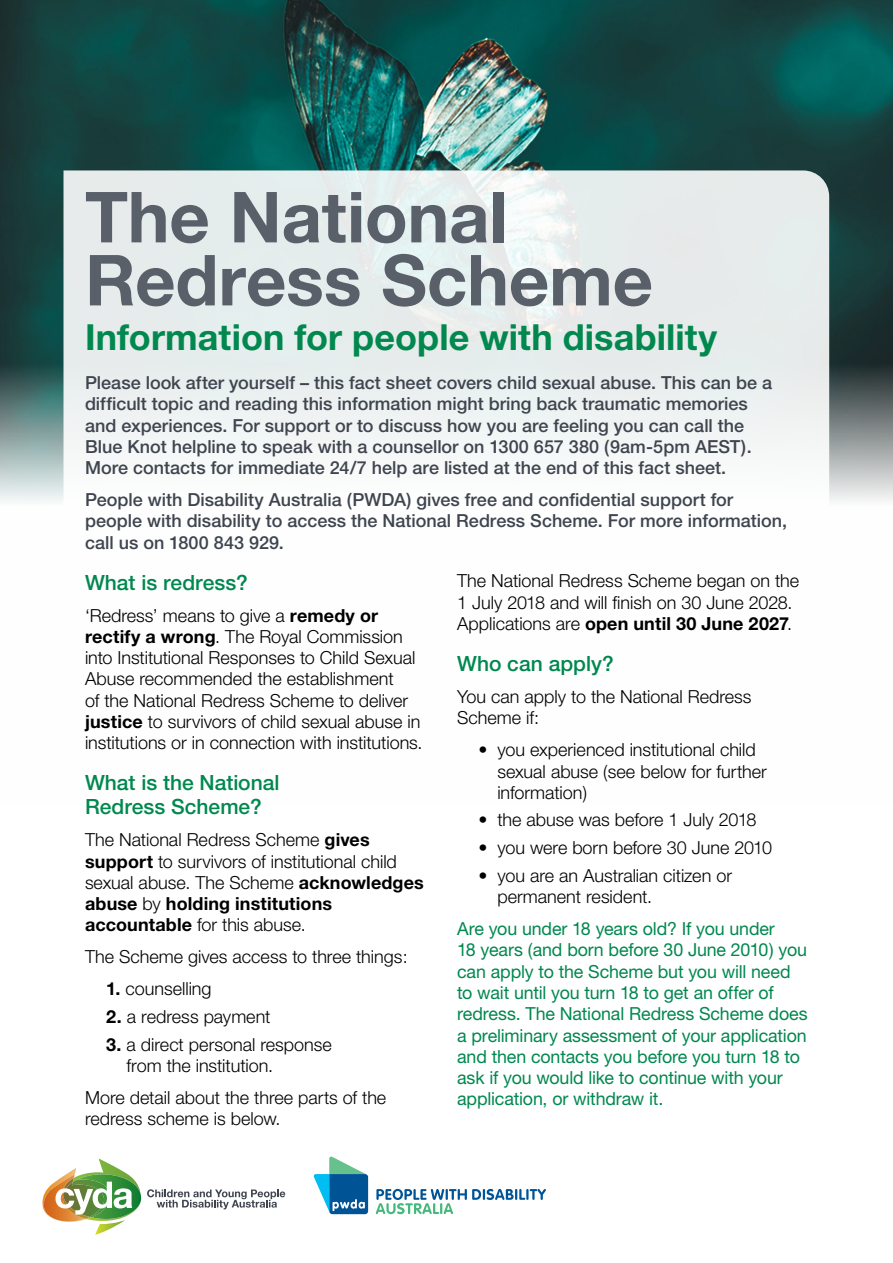
<style>
.page{position:relative;width:893px;height:1263px;background:#fff}
.page>*{position:absolute;margin:0;border:0;box-sizing:border-box;transform-origin:0 0}
.t1{font:700 70.5px/63px "Helvetica Neue";letter-spacing:-.005em;color:#5a606a}
.t2{font:700 36px "Helvetica Neue";color:#00884f}
.t3{font:500 21px/24px "Helvetica Neue";color:#00884f}
.t4{font:300 18px/21.3px "Helvetica Neue";color:#000}
.t5{font:500 18px/21.3px "Helvetica Neue";color:#3f454f}
.t6{font:18px/21.3px "Helvetica Neue";letter-spacing:-.01em;color:#00884f}
.s1{font-weight:700}
</style>
<div class="page">
<img style="left:0;top:0;width:893px;height:501px">
<svg style="left:64px;top:170px;width:765px;height:331px;fill:#e7eeed"></svg>
<svg style="left:376px;top:1189px;width:169px;height:25px"></svg>
<svg style="left:314px;top:1156px;width:54px;height:58px"></svg>
<svg style="left:42px;top:1158px;width:243px;height:77px"></svg>
<h1 class="t1" style="left:85px;top:184px;width:570px">The National<br>Redress Scheme</h1>
<h2 class="t2" style="left:85px;top:315px;width:634px">Information for people with disability</h2>
<p class="t5" style="left:85px;top:372px;width:689px">Please look after yourself – this fact sheet covers child sexual abuse. This can be a difficult topic and reading this information might bring back traumatic memories and experiences. For support or to discuss how you are feeling you can call the Blue Knot helpline to speak with a counsellor on 1300 657 380 (9am-5pm AEST).<br>More contacts for immediate 24/7 help are listed at the end of this fact sheet.</p>
<p class="t5" style="left:85px;top:489px;width:703px">People with Disability Australia (PWDA) gives free and confidential support for people with disability to access the National Redress Scheme. For more information, call us on 1800 843 929.</p>
<p class="t3" style="left:85px;top:570px;width:164px">What is redress?</p>
<p class="t4" style="left:85px;top:604px;width:339px">‘Redress’ means to give a <span class="s1">remedy or rectify a wrong</span>. The Royal Commission into Institutional Responses to Child Sexual Abuse recommended the establishment<br>of the National Redress Scheme to deliver <span class="s1">justice</span> to survivors of child sexual abuse in institutions or in connection with institutions.</p>
<p class="t3" style="left:85px;top:771px;width:196px">What is the National<br>Redress Scheme?</p>
<p class="t4" style="left:85px;top:829px;width:340px">The National Redress Scheme <span class="s1">gives support</span> to survivors of institutional child sexual abuse. The Scheme <span class="s1">acknowledges abuse</span> by <span class="s1">holding institutions accountable</span> for this abuse.</p>
<p class="t4" style="left:85px;top:946px;width:324px">The Scheme gives access to three things:</p>
<p class="t4" style="left:106px;top:978px;width:107px"><span class="s1">1.</span> counselling</p>
<p class="t4" style="left:106px;top:1005px;width:166px"><span class="s1">2.</span> a redress payment</p>
<p class="t4" style="left:127px;top:1033px;width:207px;text-indent:-20px"><span class="s1">3.</span> a direct personal response from the institution.</p>
<p class="t4" style="left:85px;top:1086px;width:303px">More detail about the three parts of the redress scheme is below.</p>
<p class="t4" style="left:457px;top:570px;width:344px">The National Redress Scheme began on the<br>1 July 2018 and will finish on 30 June 2028.<br>Applications are <span class="s1">open until 30 June 2027</span>.</p>
<p class="t3" style="left:457px;top:651px;width:158px">Who can apply?</p>
<p class="t4" style="left:457px;top:685px;width:296px">You can apply to the National Redress<br>Scheme if:</p>
<p class="t4" style="left:497px;top:739px;width:271px;text-indent:-19px">• you experienced institutional child sexual abuse (see below for further information)</p>
<p class="t4" style="left:478px;top:809px;width:280px">• the abuse was before 1 July 2018</p>
<p class="t4" style="left:478px;top:837px;width:295px">• you were born before 30 June 2010</p>
<p class="t4" style="left:497px;top:864px;width:236px;text-indent:-19px">• you are an Australian citizen or permanent resident.</p>
<p class="t6" style="left:457px;top:918px;width:352px">Are you under 18 years old? If you under<br>18 years (and born before 30 June 2010) you can apply to the Scheme but you will need to wait until you turn 18 to get an offer of redress. The National Redress Scheme does a preliminary assessment of your application and then contacts you before you turn 18 to ask if you would like to continue with your application, or withdraw it.</p>
</div>
